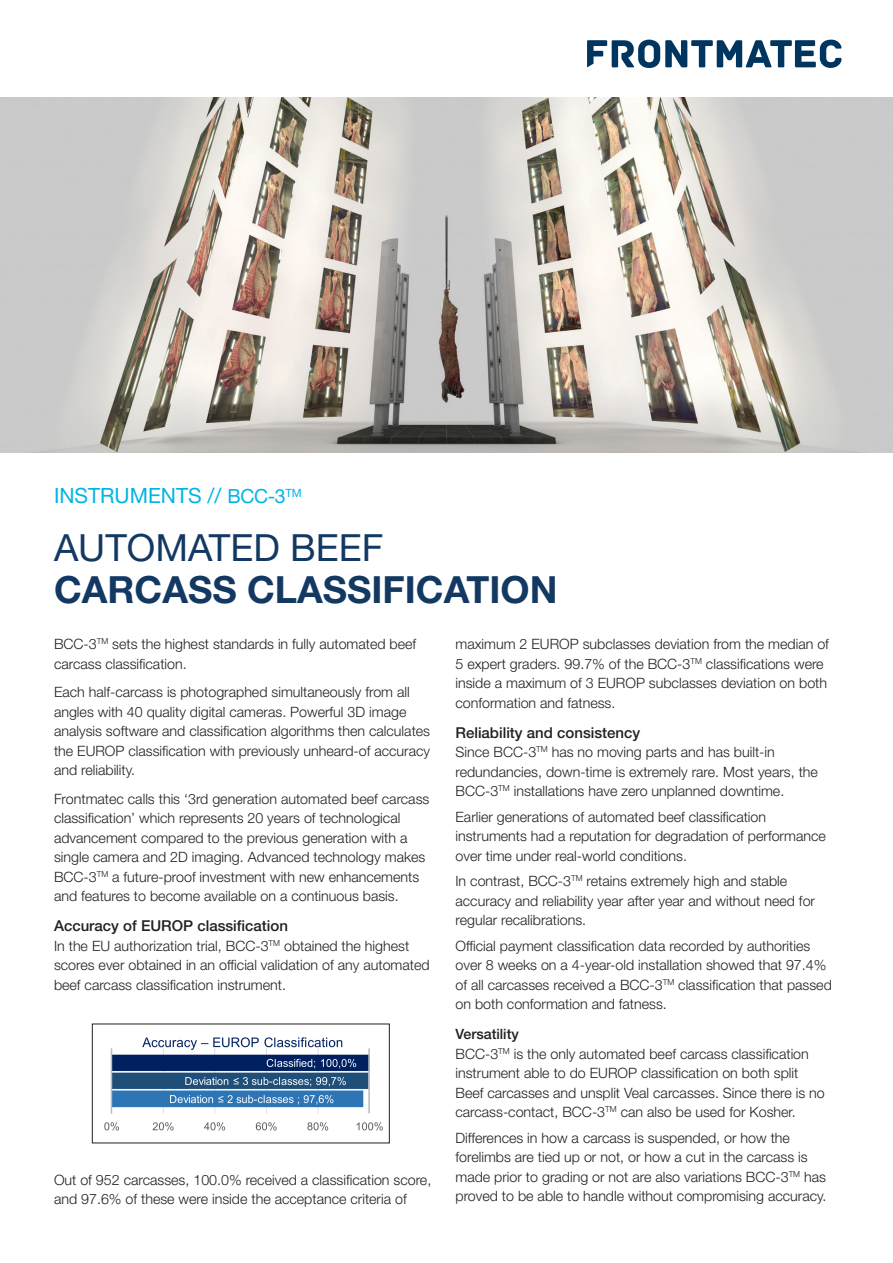
<style>
.page{position:relative;width:893px;height:1263px;background:#fff}
.page>*{position:absolute;margin:0;border:0;box-sizing:border-box;transform-origin:0 0}
.t1{font:700 37.5px/42px "Helvetica Neue LT Std";color:#133963}
.t2{font:21px "Helvetica Neue LT Std";color:#00b5e2}
.t3{font:500 15px "Helvetica Neue LT Std";color:#231f20}
.t4{font:300 14.25px/19.5px "Helvetica Neue LT Std";color:#231f20}
.t5{font:500 14.25px "Helvetica Neue LT Std";color:#231f20}
.s1{font-size:19.5px}
.s2{font-weight:400}
</style>
<div class="page">
<img style="left:0;top:98px;width:893px;height:354px">
<svg style="left:587px;top:40px;width:255px;height:28px"></svg>
<img style="left:104px;top:1037px;width:279px;height:94px">
<hr style="left:111px;top:1048px;width:1px;height:65px;background:#bcbdc0">
<hr style="left:368px;top:1048px;width:2px;height:65px;background:#bcbdc0">
<p class="t2" style="left:54px;top:483px;width:249px">INSTRUMENTS // <span class="s1">BCC-3</span><sup>TM</sup></p>
<p class="t1" style="left:54px;top:525px;width:505px"><span class="s2">AUTOMATED BEEF<br></span>CARCASS CLASSIFICATION</p>
<p class="t4" style="left:54px;top:634px;width:364px">BCC-3<sup>TM</sup> sets the highest standards in fully automated beef carcass classification.</p>
<p class="t4" style="left:54px;top:682px;width:378px">Each half-carcass is photographed simultaneously from all angles with 40 quality digital cameras. Powerful 3D image analysis software and classification algorithms then calculates the EUROP classification with previously unheard-of accuracy and reliability.</p>
<p class="t4" style="left:54px;top:788px;width:377px">Frontmatec calls this ‘3rd generation automated beef carcass classification’ which represents 20 years of technological advancement compared to the previous generation with a single camera and 2D imaging. Advanced technology makes BCC-3<sup>TM</sup> a future-proof investment with new enhancements and features to become available on a continuous basis.</p>
<p class="t3" style="left:54px;top:917px;width:236px">Accuracy of EUROP classification</p>
<p class="t4" style="left:54px;top:935px;width:377px">In the EU authorization trial, BCC-3<sup>TM</sup> obtained the highest scores ever obtained in an official validation of any automated beef carcass classification instrument.</p>
<p class="t4" style="left:54px;top:1169px;width:379px">Out of 952 carcasses, 100.0% received a classification score, and 97.6% of these were inside the acceptance criteria of</p>
<p class="t4" style="left:455px;top:634px;width:375px">maximum 2 EUROP subclasses deviation from the median of 5 expert graders. 99.7% of the BCC-3<sup>TM</sup> classifications were inside a maximum of 3 EUROP subclasses deviation on both conformation and fatness.</p>
<p class="t3" style="left:455px;top:723px;width:186px">Reliability and consistency</p>
<p class="t4" style="left:455px;top:742px;width:364px">Since BCC-3<sup>TM</sup> has no moving parts and has built-in redundancies, down-time is extremely rare. Most years, the<br>BCC-3<sup>TM</sup> installations have zero unplanned downtime.</p>
<p class="t4" style="left:455px;top:806px;width:372px">Earlier generations of automated beef classification instruments had a reputation for degradation of performance over time under real-world conditions.</p>
<p class="t4" style="left:455px;top:871px;width:361px">In contrast, BCC-3<sup>TM</sup> retains extremely high and stable accuracy and reliability year after year and without need for regular recalibrations.</p>
<p class="t4" style="left:455px;top:935px;width:378px">Official payment classification data recorded by authorities over 8 weeks on a 4-year-old installation showed that 97.4% of all carcasses received a BCC-3<sup>TM</sup> classification that passed on both conformation and fatness.</p>
<p class="t5" style="left:455px;top:1026px;width:65px">Versatility</p>
<p class="t4" style="left:455px;top:1043px;width:371px">BCC-3<sup>TM</sup> is the only automated beef carcass classification instrument able to do EUROP classification on both split Beef carcasses and unsplit Veal carcasses. Since there is no carcass-contact, BCC-3<sup>TM</sup> can also be used for Kosher.</p>
<p class="t4" style="left:455px;top:1127px;width:372px">Differences in how a carcass is suspended, or how the forelimbs are tied up or not, or how a cut in the carcass is made prior to grading or not are also variations BCC-3<sup>TM</sup> has proved to be able to handle without compromising accuracy.</p>
</div>
